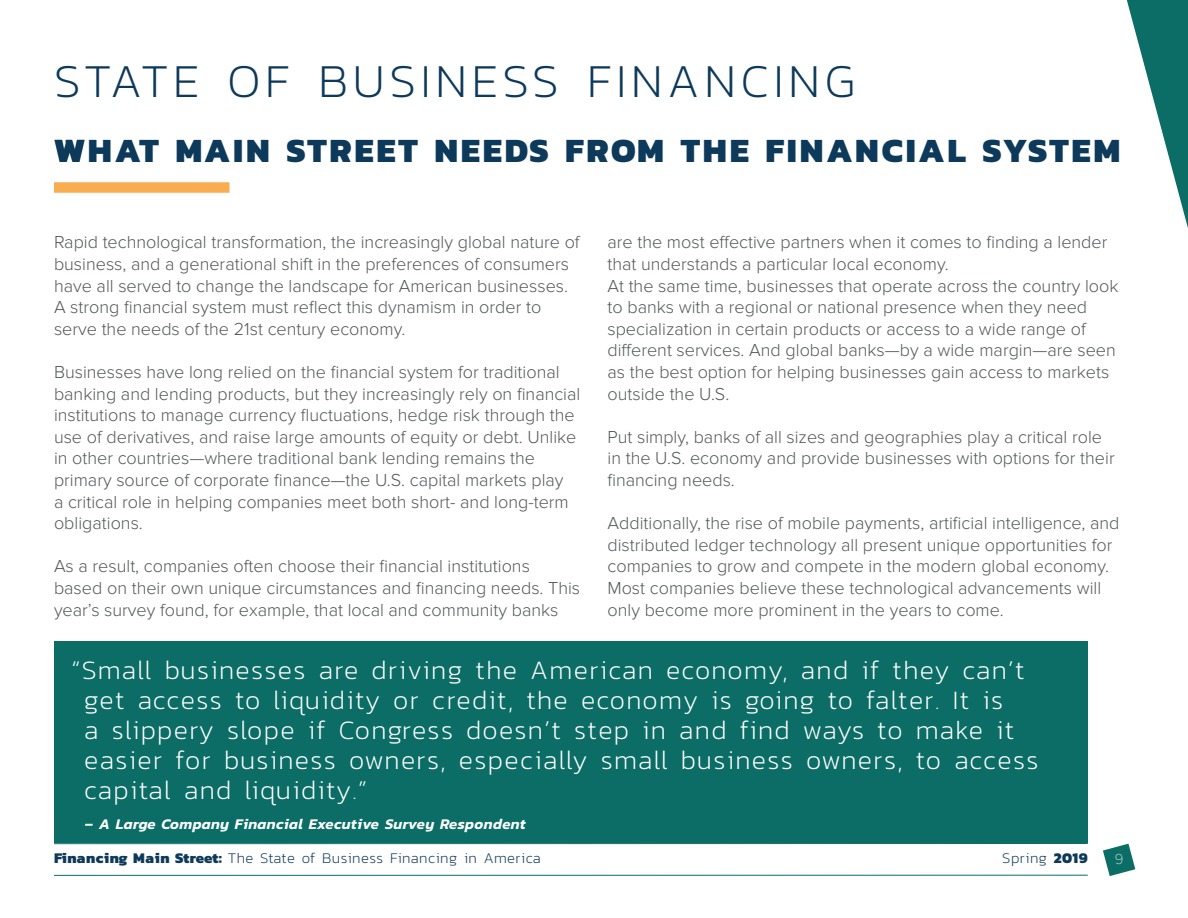
<style>
.page{position:relative;width:1188px;height:918px;background:#fff}
.page>*{position:absolute;margin:0;border:0;box-sizing:border-box;transform-origin:0 0}
.Section_Header_Full{font:200 48px "Kanit";letter-spacing:.1em;color:#0d395a}
.Section_Header{font:800 34.5px "Kanit";letter-spacing:.08em;color:#0d395a}
.Pull_Quote_WHite{font:200 27px/30px "Kanit";letter-spacing:.05em;color:#fff}
.Body{font:300 18px/21.6px "Proxima Nova";color:#545759}
.t1{font:200 15px "Kanit";letter-spacing:.03em;color:#0d395a}
.PQ-White_Attribution{font:italic 600 15px "Kanit";letter-spacing:.02em;color:#fff}
.t2{font:100 15px "Proxima Nova T";color:#fff}
.s1{font-weight:800}
</style>
<div class="page">
<svg style="left:1103px;top:844px;width:32px;height:32px"></svg>
<hr style="left:54px;top:843px;width:1034px;height:1px;background:#0b6d66">
<hr style="left:54px;top:875px;width:1034px;height:1px;background:#0b6d66">
<svg style="left:1127px;top:0;width:61px;height:228px"></svg>
<div style="left:54px;top:642px;width:1034px;height:201px;background:#0b6d66"></div>
<div style="left:54px;top:182px;width:176px;height:11px;background:#faac51"></div>
<p class="Section_Header_Full" style="left:54px;top:49px;width:803px">STATE OF BUSINESS FINANCING</p>
<p class="Section_Header" style="left:54px;top:123px;width:1068px">WHAT MAIN STREET NEEDS FROM THE FINANCIAL SYSTEM</p>
<p class="Body" style="left:54px;top:232px;width:527px">Rapid technological transformation, the increasingly global nature of business, and a generational shift in the preferences of consumers have all served to change the landscape for American businesses.<br>A strong financial system must reflect this dynamism in order to serve the needs of the 21st century economy.</p>
<p class="Body" style="left:54px;top:361px;width:528px">Businesses have long relied on the financial system for traditional banking and lending products, but they increasingly rely on financial institutions to manage currency fluctuations, hedge risk through the use of derivatives, and raise large amounts of equity or debt. Unlike in other countries—where traditional bank lending remains the primary source of corporate finance—the U.S. capital markets play<br>a critical role in helping companies meet both short- and long-term obligations.</p>
<p class="Body" style="left:54px;top:556px;width:528px">As a result, companies often choose their financial institutions based on their own unique circumstances and financing needs. This year’s survey found, for example, that local and community banks</p>
<p class="Body" style="left:608px;top:232px;width:513px">are the most effective partners when it comes to finding a lender that understands a particular local economy.<br>At the same time, businesses that operate across the country look to banks with a regional or national presence when they need specialization in certain products or access to a wide range of different services. And global banks—by a wide margin—are seen as the best option for helping businesses gain access to markets outside the U.S.</p>
<p class="Body" style="left:608px;top:426px;width:509px">Put simply, banks of all sizes and geographies play a critical role in the U.S. economy and provide businesses with options for their financing needs.</p>
<p class="Body" style="left:608px;top:513px;width:514px">Additionally, the rise of mobile payments, artificial intelligence, and distributed ledger technology all present unique opportunities for companies to grow and compete in the modern global economy.<br>Most companies believe these technological advancements will only become more prominent in the years to come.</p>
<p class="Pull_Quote_WHite" style="left:84px;top:655px;width:956px;text-indent:-13px">“Small businesses are driving the American economy, and if they can’t get access to liquidity or credit, the economy is going to falter. It is<br>a slippery slope if Congress doesn’t step in and find ways to make it easier for business owners, especially small business owners, to access capital and liquidity.”</p>
<p class="PQ-White_Attribution" style="left:85px;top:812px;width:442px">– A Large Company Financial Executive Survey Respondent</p>
<p class="t1" style="left:54px;top:848px;width:488px"><span class="s1">Financing Main Street:</span> The State of Business Financing in America</p>
<p class="t1" style="left:1002px;top:848px;width:87px">Spring <span class="s1">2019</span></p>
<p class="t2" style="left:1115px;top:850px;width:10px">9</p>
</div>
